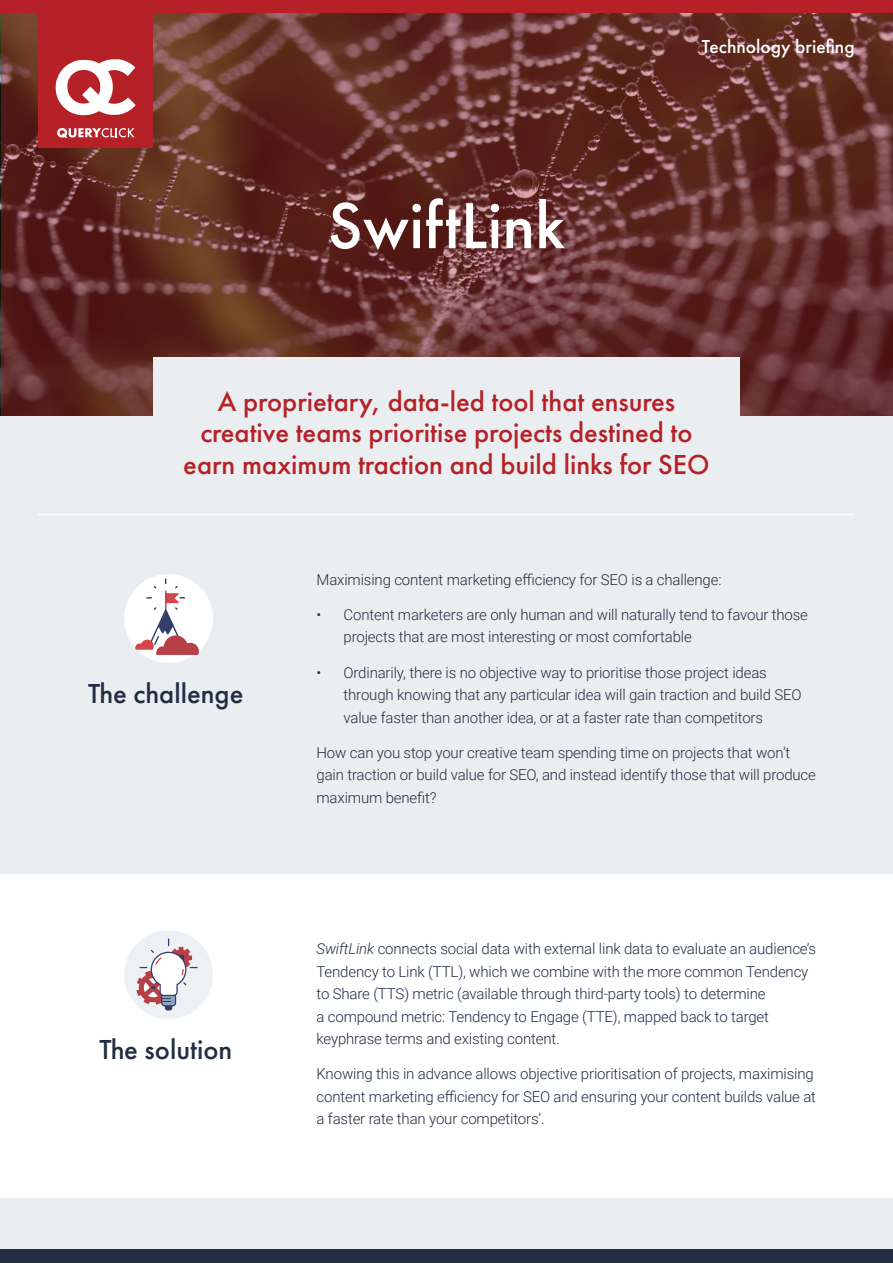
<style>
.page{position:relative;width:893px;height:1263px;background:#fff}
.page>*{position:absolute;margin:0;border:0;box-sizing:border-box;transform-origin:0 0}
.t1{font:500 67.5px "Futura PT";color:#fff}
.t2{font:500 28.5px/31.5px "Futura PT";color:#b52126;text-align:center}
.t3{font:500 28.5px "Futura PT";color:#212d42}
.t4{font:500 19.5px "Futura PT";color:#fff}
.t5{font:300 15px/22.5px "Roboto";letter-spacing:-.01em;color:#212d42}
.s1{font-style:italic}
</style>
<div class="page">
<div style="left:0;top:1198px;width:893px;height:51px;background:#ebeef1"></div>
<svg style="left:1px;top:13px;width:892px;height:404px;background:#66312c"></svg>
<div style="left:0;top:417px;width:893px;height:457px;background:#ebeef1"></div>
<div style="left:153px;top:357px;width:587px;height:76px;background:#ebeef1"></div>
<div style="left:0;top:0;width:893px;height:13px;background:#b52126"></div>
<div style="left:38px;top:0;width:115px;height:148px;background:#b52126"></div>
<svg style="left:56px;top:59px;width:80px;height:56px"></svg>
<svg style="left:57px;top:128px;width:78px;height:10px"></svg>
<hr style="left:38px;top:514px;width:817px;height:1px;background:#fff">
<div style="left:0;top:1249px;width:893px;height:14px;background:#212d42"></div>
<div style="left:124px;top:930px;width:89px;height:89px;background:#eef1f4;border-radius:50%"></div>
<svg style="left:136px;top:938px;width:62px;height:72px"></svg>
<div style="left:124px;top:574px;width:89px;height:89px;background:#fff;border-radius:50%"></div>
<svg style="left:135px;top:578px;width:64px;height:77px"></svg>
<p class="t1" style="left:328px;top:185px;width:238px">SwiftLink</p>
<p class="t4" style="left:702px;top:35px;width:154px">Technology briefing</p>
<p class="t2" style="left:183px;top:386px;width:528px">A proprietary, data-led tool that ensures creative teams prioritise projects destined to earn maximum traction and build links for SEO</p>
<p class="t3" style="left:88px;top:676px;width:157px">The challenge</p>
<p class="t3" style="left:99px;top:1032px;width:134px">The solution</p>
<p class="t5" style="left:316px;top:567px;width:407px">Maximising content marketing efficiency for SEO is a challenge:</p>
<p class="t5" style="left:343px;top:603px;width:466px;text-indent:-27px">• Content marketers are only human and will naturally tend to favour those projects that are most interesting or most comfortable</p>
<p class="t5" style="left:343px;top:660px;width:460px;text-indent:-27px">• Ordinarily, there is no objective way to prioritise those project ideas through knowing that any particular idea will gain traction and build SEO value faster than another idea, or at a faster rate than competitors</p>
<p class="t5" style="left:316px;top:741px;width:501px">How can you stop your creative team spending time on projects that won’t gain traction or build value for SEO, and instead identify those that will produce maximum benefit?</p>
<p class="t5" style="left:316px;top:937px;width:501px"><span class="s1">SwiftLink</span> connects social data with external link data to evaluate an audience’s Tendency to Link (TTL), which we combine with the more common Tendency to Share (TTS) metric (available through third-party tools) to determine<br>a compound metric: Tendency to Engage (TTE), mapped back to target keyphrase terms and existing content.</p>
<p class="t5" style="left:316px;top:1062px;width:501px">Knowing this in advance allows objective prioritisation of projects, maximising content marketing efficiency for SEO and ensuring your content builds value at a faster rate than your competitors’.</p>
</div>
